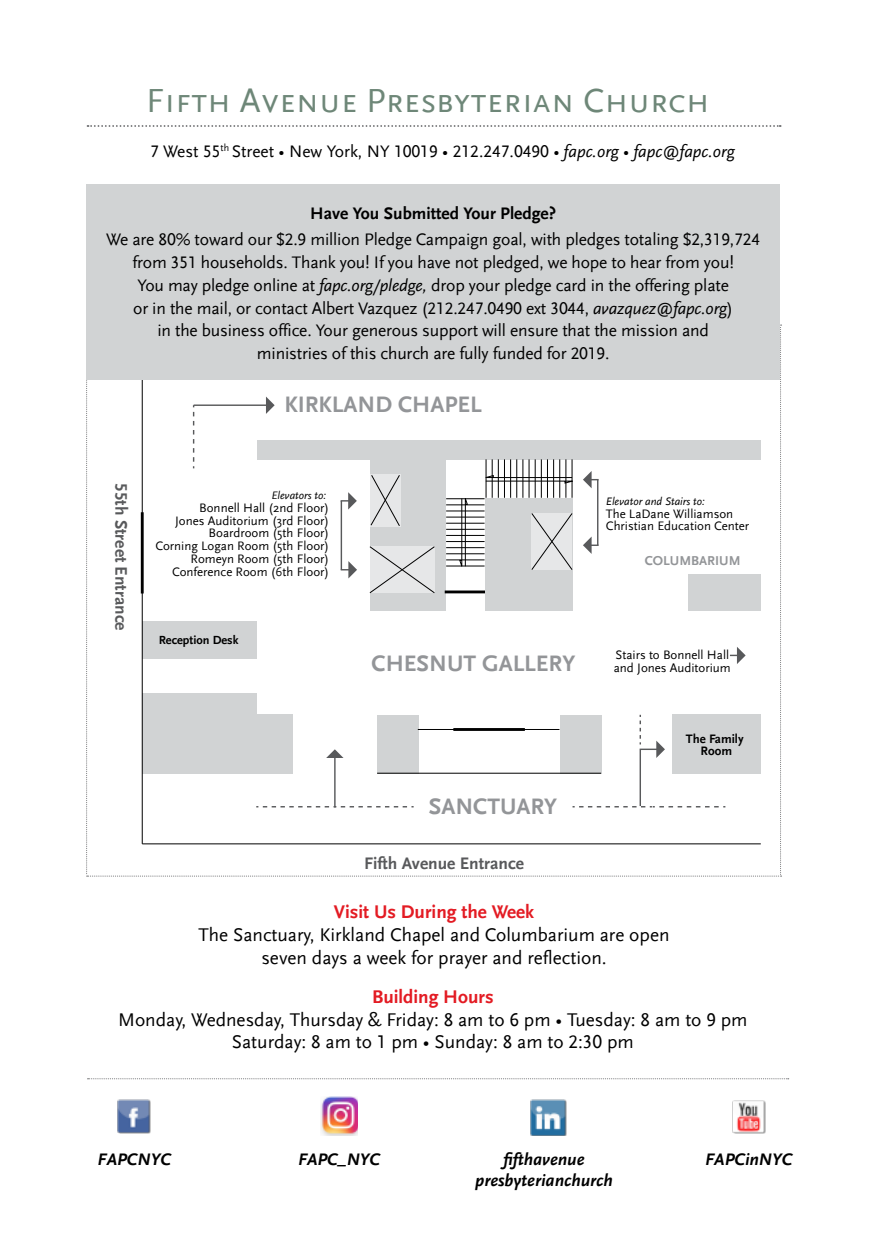
<style>
.page{position:relative;width:873px;height:1260px;background:#fff}
.page>*{position:absolute;margin:0;border:0;box-sizing:border-box;transform-origin:0 0}
.t1{font:35px "Scala Sans LF Caps";color:#6e8778}
.t2{font:700 23.45px "Scala Sans LF";color:#939598}
.t3{font:19.25px/22.8px "Scala Sans LF";color:#000;text-align:center}
.t4{font:700 19.25px "Scala Sans LF";color:#e31b23}
.t5{font:17.5px/22.8px "Scala Sans LF";letter-spacing:-.01em;color:#000;text-align:center}
.t6{font:italic 700 17.5px "Scala Sans LF";color:#000}
.t7{font:700 17.5px "Scala Sans LF";color:#58595b}
.t8{font:700 17.5px "Scala Sans";color:#000}
.t9{font:700 13.47px "Scala Sans LF";color:#939598}
.t10{font:12.95px/12.8px "Scala Sans";color:#000}
.t11{font:700 12.95px/12.8px "Scala Sans";color:#000;text-align:center}
.t12{font:700 12.42px "Scala Sans LF";color:#000}
.t13{font:italic 11.38px "Scala Sans LF";color:#000}
.t14{font:italic 11.38px "Scala Sans";color:#000}
.s1{font-style:italic}
</style>
<div class="page">
<svg style="left:88px;top:125px;width:692px;height:2px"></svg>
<svg style="left:88px;top:1078px;width:700px;height:1px"></svg>
<img style="left:732px;top:1100px;width:33px;height:34px">
<img style="left:117px;top:1099px;width:33px;height:34px">
<img style="left:321px;top:1097px;width:36px;height:39px">
<img style="left:530px;top:1099px;width:36px;height:37px">
<svg style="left:86px;top:325px;width:695px;height:552px"></svg>
<div style="left:86px;top:185px;width:694px;height:195px;background:#d1d3d4"></div>
<h1 class="t1" style="left:146px;top:82px;width:565px">Fifth Avenue Presbyterian Church</h1>
<p class="t5" style="left:150px;top:140px;width:586px">7 West 55<sup>th</sup> Street • New York, NY 10019 • 212.247.0490 • <span class="s1">fapc.org • fapc@fapc.org</span></p>
<p class="t8" style="left:310px;top:203px;width:247px">Have You Submitted Your Pledge?</p>
<p class="t5" style="left:106px;top:229px;width:655px">We are 80% toward our $2.9 million Pledge Campaign goal, with pledges totaling $2,319,724 from 351 households. Thank you! If you have not pledged, we hope to hear from you!<br>You may pledge online at <span class="s1">fapc.org/pledge,</span> drop your pledge card in the offering plate<br>or in the mail, or contact Albert Vazquez (212.247.0490 ext 3044, <span class="s1">avazquez@fapc.org</span>)<br>in the business office. Your generous support will ensure that the mission and<br>ministries of this church are fully funded for 2019.</p>
<h2 class="t2" style="left:284px;top:392px;width:199px">KIRKLAND CHAPEL</h2>
<p class="t7" style="left:131px;top:483px;width:149px;rotate:90deg">55th Street Entrance</p>
<p class="t14" style="left:271px;top:489px;width:56px">Elevators to:</p>
<p class="t10" style="left:155px;top:502px;width:175px;text-align:right">Bonnell Hall (2nd Floor)<br>Jones Auditorium (3rd Floor)<br>Boardroom (5th Floor)<br>Corning Logan Room (5th Floor)<br>Romeyn Room (5th Floor)<br>Conference Room (6th Floor)</p>
<p class="t12" style="left:159px;top:633px;width:81px">Reception Desk</p>
<h2 class="t2" style="left:371px;top:650px;width:205px">CHESNUT GALLERY</h2>
<h2 class="t2" style="left:429px;top:793px;width:130px">SANCTUARY</h2>
<p class="t7" style="left:364px;top:853px;width:161px">Fifth Avenue Entrance</p>
<p class="t13" style="left:606px;top:495px;width:101px">Elevator and Stairs to:</p>
<p class="t10" style="left:606px;top:507px;width:145px">The LaDane Williamson<br>Christian Education Center</p>
<p class="t9" style="left:644px;top:553px;width:97px">COLUMBARIUM</p>
<p class="t10" style="left:614px;top:648px;width:118px">Stairs to Bonnell Hall and Jones Auditorium</p>
<p class="t11" style="left:686px;top:732px;width:59px">The Family<br>Room</p>
<p class="t4" style="left:334px;top:901px;width:202px">Visit Us During the Week</p>
<p class="t3" style="left:198px;top:924px;width:472px">The Sanctuary, Kirkland Chapel and Columbarium are open seven days a week for prayer and reflection.</p>
<p class="t4" style="left:372px;top:986px;width:123px">Building Hours</p>
<p class="t3" style="left:118px;top:1008px;width:631px">Monday, Wednesday, Thursday &amp; Friday: 8 am to 6 pm • Tuesday: 8 am to 9 pm<br>Saturday: 8 am to 1 pm • Sunday: 8 am to 2:30 pm</p>
<p class="t6" style="left:98px;top:1150px;width:75px">FAPCNYC</p>
<p class="t6" style="left:298px;top:1150px;width:84px">FAPC_NYC</p>
<p class="t6" style="left:503px;top:1150px;width:82px">fifthavenue</p>
<p class="t6" style="left:705px;top:1150px;width:89px">FAPCinNYC</p>
<p class="t6" style="left:475px;top:1171px;width:139px">presbyterianchurch</p>
</div>
